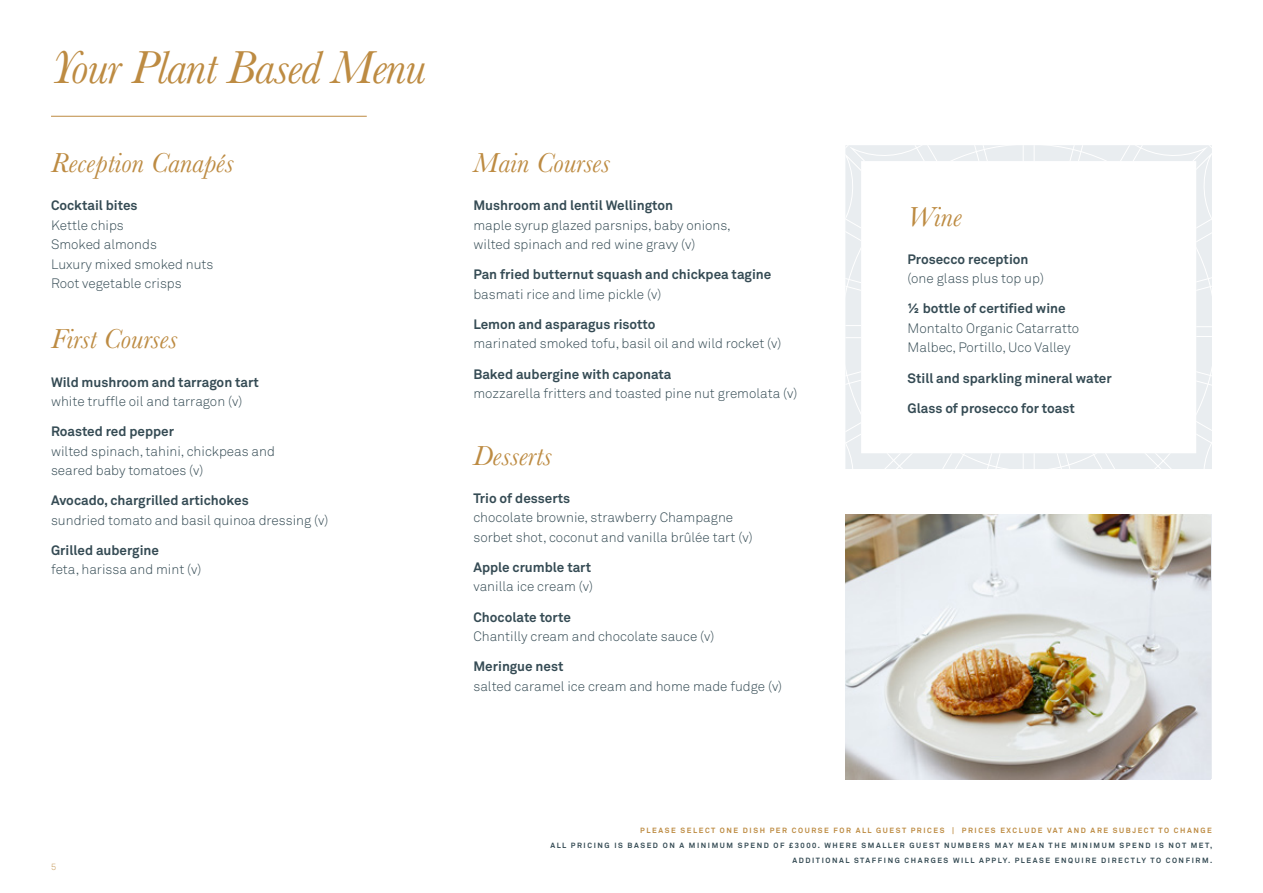
<style>
.page{position:relative;width:1263px;height:893px;background:#fff}
.page>*{position:absolute;margin:0;border:0;box-sizing:border-box;transform-origin:0 0}
.t1{font:italic 48px "Baskerville";letter-spacing:-.02em;color:#bd8b42}
.t2{font:italic 28.5px "Baskerville";color:#bd8b42}
.t3{font:300 13.5px/19.5px "Akkurat Std";color:#354b54}
.t4{font:700 13.5px "Akkurat Std";color:#354b54}
.t5{font:300 9px "Akkurat Std";color:#c39654}
.t6{font:700 7.5px/15px "Akkurat Std";letter-spacing:.21em;color:#354b54;text-align:right}
.t7{font:700 7.5px "Akkurat Std";letter-spacing:.21em;color:#bd8b42}
</style>
<div class="page">
<svg style="left:845px;top:145px;width:367px;height:324px"></svg>
<svg style="left:845px;top:152px;width:271px;height:317px"></svg>
<hr style="left:51px;top:116px;width:316px;height:1px;background:#bd8b42">
<img style="left:845px;top:514px;width:365px;height:265px">
<h1 class="t1" style="left:51px;top:35px;width:376px">Your Plant Based Menu</h1>
<h2 class="t2" style="left:51px;top:144px;width:184px">Reception Canapés</h2>
<p class="t4" style="left:51px;top:197px;width:88px">Cocktail bites</p>
<p class="t3" style="left:51px;top:215px;width:164px">Kettle chips<br>Smoked almonds<br>Luxury mixed smoked nuts<br>Root vegetable crisps</p>
<h2 class="t2" style="left:51px;top:320px;width:128px">First Courses</h2>
<p class="t4" style="left:51px;top:373px;width:209px">Wild mushroom and tarragon tart</p>
<p class="t3" style="left:51px;top:392px;width:193px">white truffle oil and tarragon (v)</p>
<p class="t4" style="left:51px;top:423px;width:125px">Roasted red pepper</p>
<p class="t3" style="left:51px;top:441px;width:225px">wilted spinach, tahini, chickpeas and seared baby tomatoes (v)</p>
<p class="t4" style="left:51px;top:492px;width:199px">Avocado, chargrilled artichokes</p>
<p class="t3" style="left:51px;top:510px;width:279px">sundried tomato and basil quinoa dressing (v)</p>
<p class="t4" style="left:51px;top:542px;width:110px">Grilled aubergine</p>
<p class="t3" style="left:51px;top:560px;width:152px">feta, harissa and mint (v)</p>
<h2 class="t2" style="left:473px;top:144px;width:138px">Main Courses</h2>
<p class="t4" style="left:473px;top:197px;width:201px">Mushroom and lentil Wellington</p>
<p class="t3" style="left:473px;top:215px;width:259px">maple syrup glazed parsnips, baby onions, wilted spinach and red wine gravy (v)</p>
<p class="t4" style="left:473px;top:266px;width:299px">Pan fried butternut squash and chickpea tagine</p>
<p class="t3" style="left:473px;top:284px;width:189px">basmati rice and lime pickle (v)</p>
<p class="t4" style="left:473px;top:316px;width:184px">Lemon and asparagus risotto</p>
<p class="t3" style="left:473px;top:334px;width:309px">marinated smoked tofu, basil oil and wild rocket (v)</p>
<p class="t4" style="left:473px;top:365px;width:200px">Baked aubergine with caponata</p>
<p class="t3" style="left:473px;top:384px;width:325px">mozzarella fritters and toasted pine nut gremolata (v)</p>
<h2 class="t2" style="left:473px;top:437px;width:80px">Desserts</h2>
<p class="t4" style="left:473px;top:490px;width:98px">Trio of desserts</p>
<p class="t3" style="left:473px;top:508px;width:281px">chocolate brownie, strawberry Champagne sorbet shot, coconut and vanilla brûlée tart (v)</p>
<p class="t4" style="left:473px;top:559px;width:119px">Apple crumble tart</p>
<p class="t3" style="left:473px;top:577px;width:121px">vanilla ice cream (v)</p>
<p class="t4" style="left:473px;top:608px;width:99px">Chocolate torte</p>
<p class="t3" style="left:473px;top:627px;width:242px">Chantilly cream and chocolate sauce (v)</p>
<p class="t4" style="left:473px;top:658px;width:92px">Meringue nest</p>
<p class="t3" style="left:473px;top:676px;width:310px">salted caramel ice cream and home made fudge (v)</p>
<h2 class="t2" style="left:907px;top:198px;width:56px">Wine</h2>
<p class="t4" style="left:907px;top:251px;width:122px">Prosecco reception</p>
<p class="t3" style="left:907px;top:269px;width:138px">(one glass plus top up)</p>
<p class="t4" style="left:907px;top:300px;width:160px">½ bottle of certified wine</p>
<p class="t3" style="left:907px;top:318px;width:173px">Montalto Organic Catarratto<br>Malbec, Portillo, Uco Valley</p>
<p class="t4" style="left:907px;top:370px;width:206px">Still and sparkling mineral water</p>
<p class="t4" style="left:907px;top:400px;width:169px">Glass of prosecco for toast</p>
<p class="t5" style="left:51px;top:862px;width:7px">5</p>
<p class="t7" style="left:640px;top:825px;width:573px">PLEASE SELECT ONE DISH PER COURSE FOR ALL GUEST PRICES | PRICES EXCLUDE VAT AND ARE SUBJECT TO CHANGE</p>
<p class="t6" style="left:550px;top:837px;width:663px">ALL PRICING IS BASED ON A MINIMUM SPEND OF £3000. WHERE SMALLER GUEST NUMBERS MAY MEAN THE MINIMUM SPEND IS NOT MET,<br>ADDITIONAL STAFFING CHARGES WILL APPLY. PLEASE ENQUIRE DIRECTLY TO CONFIRM.</p>
</div>
